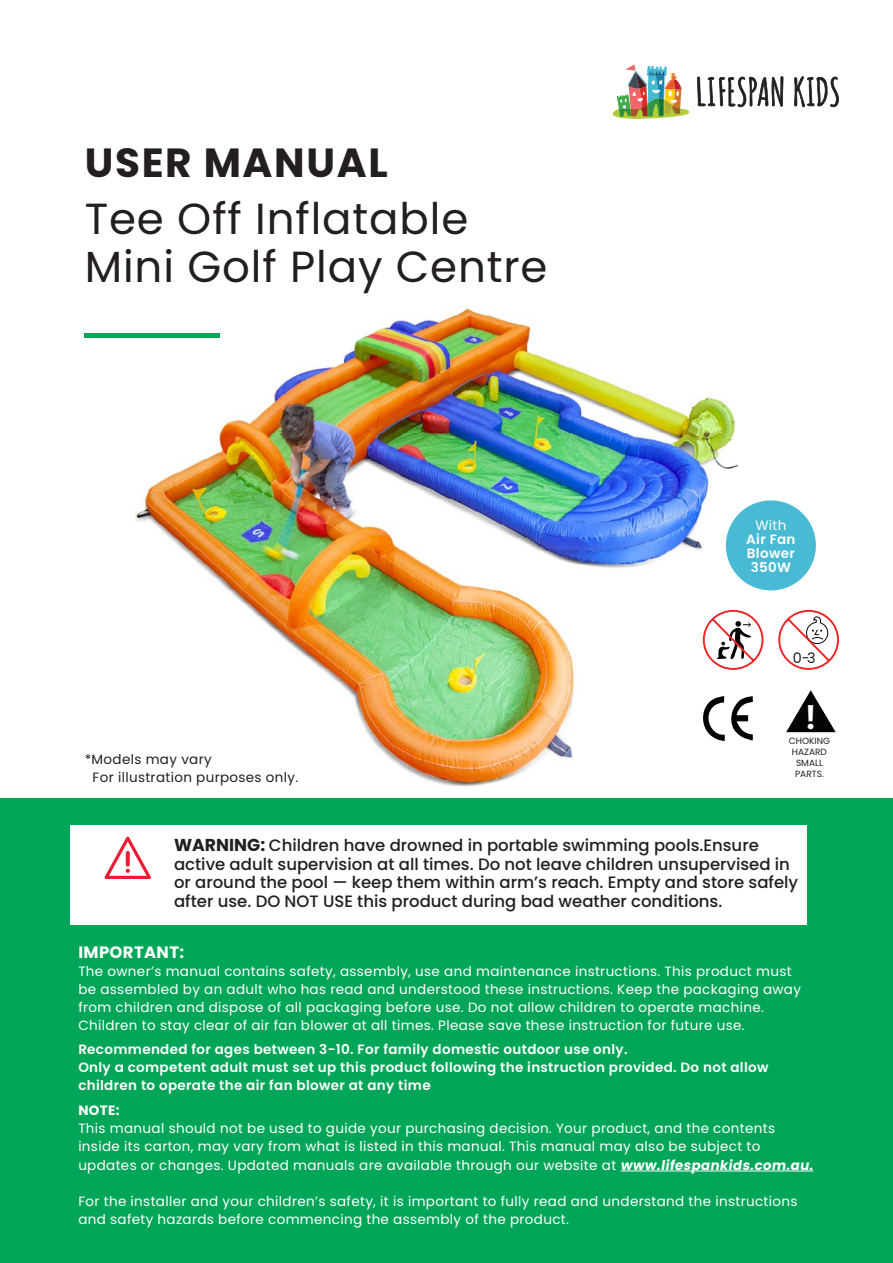
<style>
.page{position:relative;width:893px;height:1263px;background:#fff}
.page>*{position:absolute;margin:0;border:0;box-sizing:border-box;transform-origin:0 0}
.t1{font:43.5px "Poppins";letter-spacing:.02em;color:#231f20}
.t2{font:700 40.65px "Poppins";letter-spacing:.04em;color:#231f20}
.t3{font:600 33.6px "Poppins";color:#fff}
.t4{font:500 16.5px/18.6px "Poppins";color:#231f20}
.t5{font:700 16.5px "Poppins";letter-spacing:.02em;color:#fff}
.t6{font:14.4px "Poppins";color:#231f20}
.t7{font:13.5px/18px "Poppins";letter-spacing:.025em;color:#fff}
.t8{font:600 13.5px/18px "Poppins";letter-spacing:.025em;color:#fff}
.t9{font:13.5px "Poppins";letter-spacing:.025em;color:#231f20}
.t10{font:700 13.5px "Poppins";color:#fff}
.t11{font:9px/10.8px "Poppins";color:#231f20}
.s1{font-weight:700;font-size:17.25px}
.s2{font-weight:700}
</style>
<div class="page">
<img style="left:136px;top:308px;width:602px;height:479px">
<hr style="left:85px;top:333px;width:135px;height:4px;background:#00a658">
<svg style="left:612px;top:64px;width:171px;height:55px"></svg>
<svg style="left:794px;top:76px;width:45px;height:31px"></svg>
<div style="left:726px;top:500px;width:90px;height:90px;background:#48bad4;border-radius:50%"></div>
<svg style="left:702px;top:609px;width:62px;height:62px"></svg>
<svg style="left:778px;top:609px;width:61px;height:61px"></svg>
<svg style="left:700px;top:696px;width:53px;height:45px"></svg>
<svg style="left:786px;top:690px;width:50px;height:42px"></svg>
<div style="left:0;top:798px;width:893px;height:465px;background:#00a658"></div>
<hr style="left:620px;top:1170px;width:193px;height:1px;background:#fff">
<div style="left:70px;top:825px;width:737px;height:100px;background:#fff"></div>
<svg style="left:105px;top:837px;width:46px;height:42px"></svg>
<p class="t2" style="left:85px;top:139px;width:304px">USER MANUAL</p>
<p class="t1" style="left:85px;top:193px;width:385px">Tee Off Inflatable</p>
<p class="t1" style="left:85px;top:242px;width:464px">Mini Golf Play Centre</p>
<p class="t9" style="left:85px;top:751px;width:128px">*Models may vary</p>
<p class="t9" style="left:93px;top:769px;width:207px">For illustration purposes only.</p>
<p class="t7" style="left:755px;top:516px;width:33px">With</p>
<p class="t8" style="left:746px;top:530px;width:51px">Air Fan</p>
<p class="t8" style="left:747px;top:544px;width:49px">Blower</p>
<p class="t8" style="left:751px;top:559px;width:42px">350W</p>
<p class="t6" style="left:793px;top:650px;width:24px">0-3</p>
<h3 class="t3" style="left:805px;top:697px;width:13px">!</h3>
<p class="t11" style="left:789px;top:736px;width:43px">CHOKING</p>
<p class="t11" style="left:792px;top:747px;width:37px">HAZARD</p>
<p class="t11" style="left:795px;top:757px;width:30px">SMALL<br>PARTS.</p>
<p class="t4" style="left:174px;top:836px;width:626px"><span class="s1">WARNING:</span> Children have drowned in portable swimming pools.Ensure active adult supervision at all times. Do not leave children unsupervised in or around the pool — keep them within arm’s reach. Empty and store safely after use. DO NOT USE this product during bad weather conditions.</p>
<p class="t5" style="left:78px;top:943px;width:107px">IMPORTANT:</p>
<p class="t7" style="left:78px;top:962px;width:724px">The owner’s manual contains safety, assembly, use and maintenance instructions. This product must be assembled by an adult who has read and understood these instructions. Keep the packaging away from children and dispose of all packaging before use. Do not allow children to operate machine.<br>Children to stay clear of air fan blower at all times. Please save these instruction for future use.</p>
<p class="t8" style="left:78px;top:1040px;width:551px">Recommended for ages between 3-10. For family domestic outdoor use only.</p>
<p class="t8" style="left:78px;top:1058px;width:692px">Only a competent adult must set up this product following the instruction provided. Do not allow children to operate the air fan blower at any time</p>
<p class="t10" style="left:78px;top:1102px;width:43px">NOTE:</p>
<p class="t7" style="left:78px;top:1119px;width:739px">This manual should not be used to guide your purchasing decision. Your product, and the contents inside its carton, may vary from what is listed in this manual. This manual may also be subject to updates or changes. Updated manuals are available through our website at <span class="s2">www.lifespankids.com.au.</span></p>
<p class="t7" style="left:78px;top:1192px;width:721px">For the installer and your children’s safety, it is important to fully read and understand the instructions and safety hazards before commencing the assembly of the product.</p>
</div>
